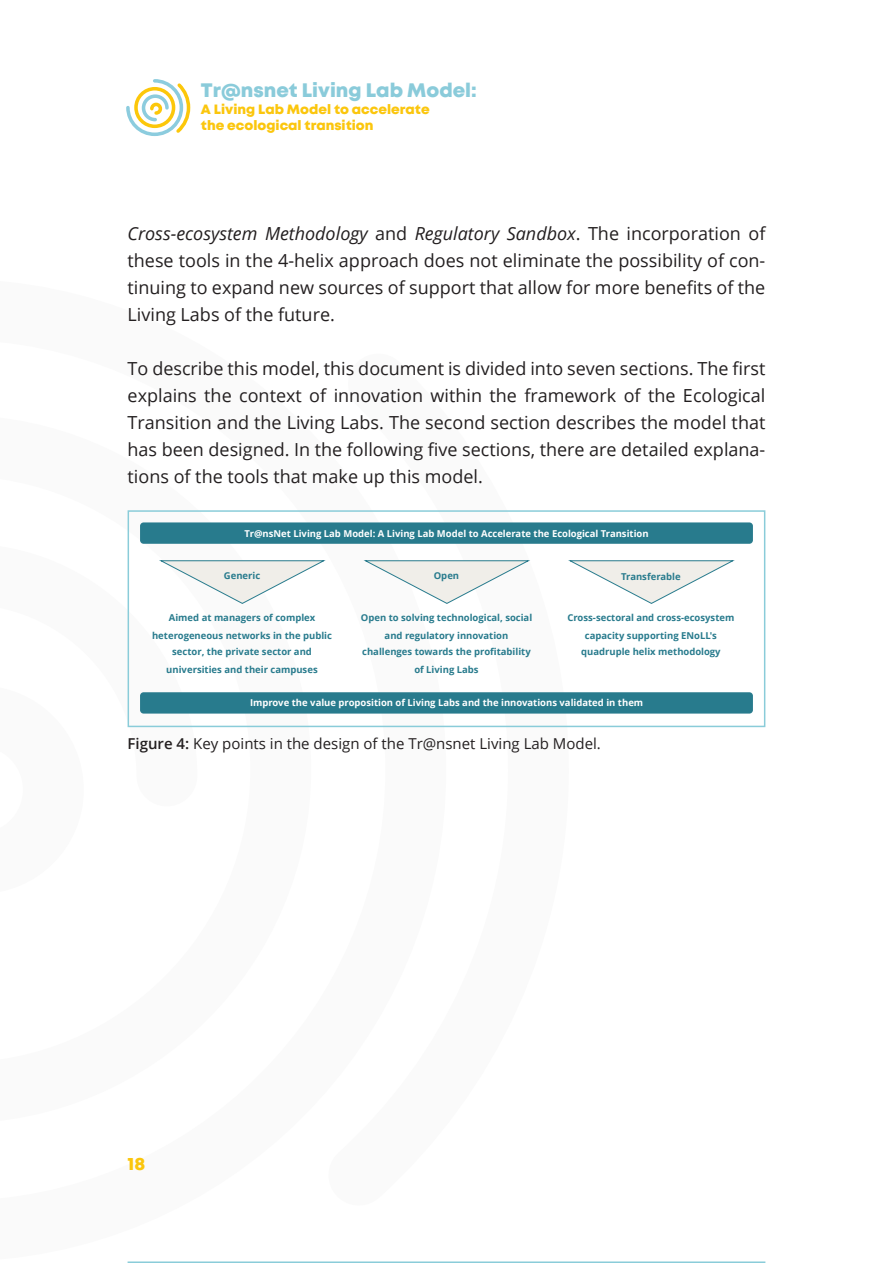
<style>
.page{position:relative;width:893px;height:1263px;background:#fff}
.page>*{position:absolute;margin:0;border:0;box-sizing:border-box;transform-origin:0 0}
.t1{font:19.5px "Mont Heavy DEMO";color:#8acbda}
.t2{font:18px/27px "Open Sans";color:#231f20;text-align:justify}
.t3{font:18px "Mont Heavy DEMO";color:#fbc60d}
.t4{font:15px "Open Sans";color:#231f20}
.t5{font:13.5px/16.5px "Mont Heavy DEMO";color:#fbc60d}
.t6{font:700 9.45px/17.1px "Open Sans";color:#287b8d;text-align:center}
.t7{font:700 9.45px "Open Sans";color:#fff}
.s1{font-style:italic}
.s2{font-weight:600}
</style>
<div class="page">
<svg style="left:126px;top:79px;width:65px;height:57px"></svg>
<div style="left:128px;top:510px;width:637px;height:217px;border:2px solid #8accd9"></div>
<hr style="left:128px;top:1261px;width:637px;height:2px;background:#8accd9">
<svg style="left:159px;top:560px;width:166px;height:44px"></svg>
<svg style="left:568px;top:560px;width:166px;height:44px"></svg>
<svg style="left:363px;top:560px;width:166px;height:44px"></svg>
<div style="left:140px;top:522px;width:613px;height:22px;background:#287b8d;border-radius:4px"></div>
<div style="left:140px;top:692px;width:613px;height:22px;background:#287b8d;border-radius:4px"></div>
<p class="t1" style="left:201px;top:79px;width:277px">Tr@nsnet Living Lab Model:</p>
<p class="t5" style="left:201px;top:102px;width:230px">A Living Lab Model to accelerate the ecological transition</p>
<p class="t2" style="left:128px;top:219px;width:639px"><span class="s1">Cross-ecosystem Methodology</span> and <span class="s1">Regulatory Sandbox</span>. The incorporation of these tools in the 4-helix approach does not eliminate the possibility of con&shy;tinuing to expand new sources of support that allow for more benefits of the Living Labs of the future.</p>
<p class="t2" style="left:128px;top:354px;width:639px">To describe this model, this document is divided into seven sections. The first explains the context of innovation within the framework of the Ecological Transition and the Living Labs. The second section describes the model that has been designed. In the following five sections, there are detailed explana&shy;tions of the tools that make up this model.</p>
<p class="t7" style="left:245px;top:527px;width:405px">Tr@nsNet Living Lab Model: A Living Lab Model to Accelerate the Ecological Transition</p>
<p class="t6" style="left:224px;top:567px;width:38px">Generic</p>
<p class="t6" style="left:152px;top:609px;width:181px">Aimed at managers of complex heterogeneous networks in the public sector, the private sector and universities and their campuses</p>
<p class="t6" style="left:434px;top:567px;width:27px">Open</p>
<p class="t6" style="left:361px;top:609px;width:173px">Open to solving technological, social and regulatory innovation challenges towards the profitability of Living Labs</p>
<p class="t6" style="left:621px;top:568px;width:61px">Transferable</p>
<p class="t6" style="left:567px;top:609px;width:168px">Cross-sectoral and cross-ecosystem capacity supporting ENoLL's quadruple helix methodology</p>
<p class="t7" style="left:250px;top:696px;width:395px">Improve the value proposition of Living Labs and the innovations validated in them</p>
<p class="t4" style="left:128px;top:733px;width:475px"><span class="s2">Figure 4:</span> Key points in the design of the Tr@nsnet Living Lab Model.</p>
<p class="t3" style="left:128px;top:1153px;width:19px">18</p>
</div>
